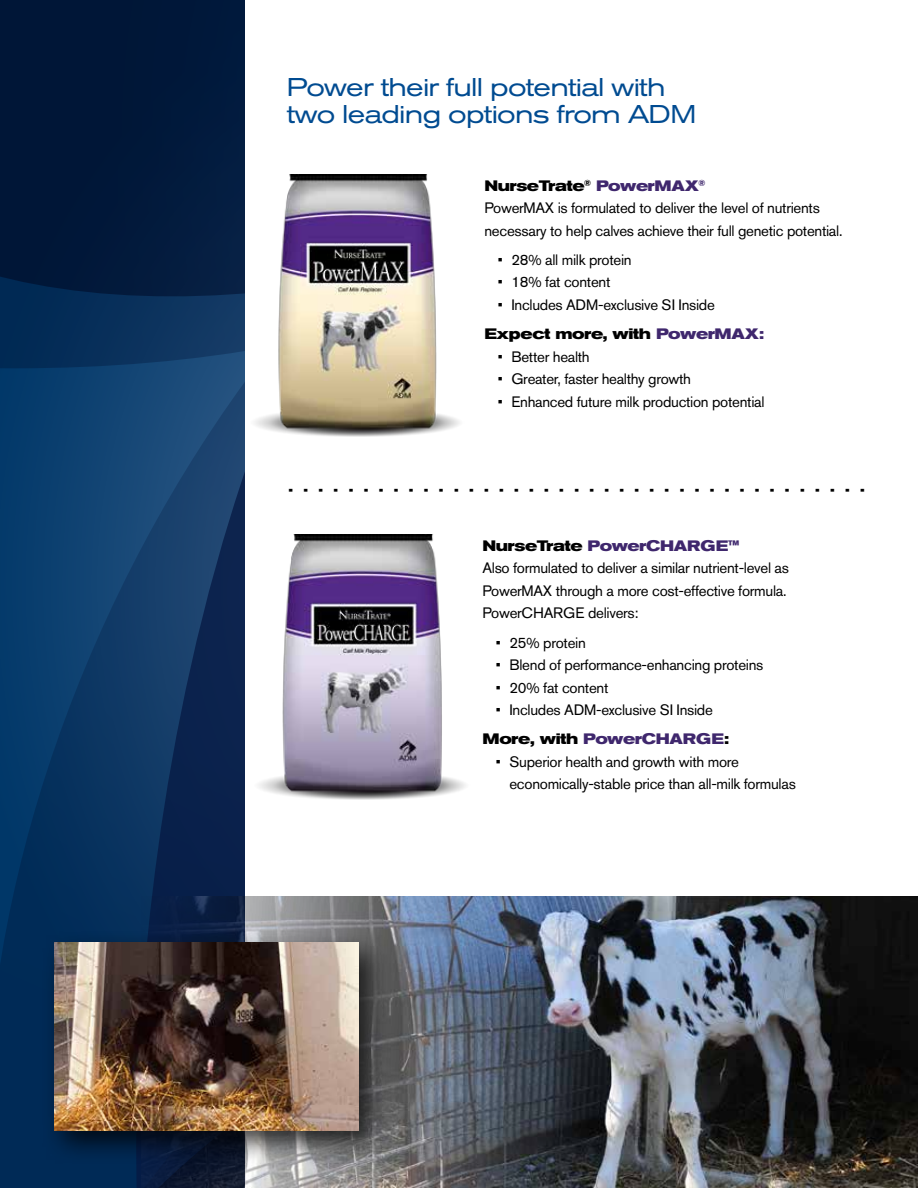
<style>
.page{position:relative;width:918px;height:1188px;background:#fff}
.page>*{position:absolute;margin:0;border:0;box-sizing:border-box;transform-origin:0 0}
.t1{font:expanded 25.5px/27px "Akzidenz Grotesk BE";letter-spacing:-.03em;color:#004b91}
.t2{font:15px/22.5px "Akzidenz Grotesk BE";letter-spacing:-.02em;color:#000}
.t3{font:700 expanded 15px "Akzidenz Grotesk BE";color:#000}
.s1{font-weight:700;font-stretch:expanded}
.s2{font-weight:700;font-stretch:expanded;color:#3f276d}
</style>
<div class="page">
<svg style="left:0;top:368px;width:245px;height:820px"></svg>
<svg style="left:0;top:0;width:245px;height:368px"></svg>
<svg style="left:135px;top:724px;width:110px;height:464px"></svg>
<img style="left:142px;top:896px;width:776px;height:292px">
<div style="left:42px;top:930px;width:350px;height:234px;background:#000;opacity:.75"></div>
<img style="left:54px;top:943px;width:304px;height:188px">
<img style="left:255px;top:174px;width:205px;height:263px">
<img style="left:259px;top:535px;width:207px;height:265px">
<h1 class="t1" style="left:287px;top:74px;width:411px">Power their full potential with two leading options from ADM</h1>
<p class="t2" style="left:484px;top:174px;width:359px"><span class="s1">NurseTrate</span><sup>®</sup> <span class="s2">PowerMAX</span><sup>®<br></sup>PowerMAX is formulated to deliver the level of nutrients necessary to help calves achieve their full genetic potential.</p>
<p class="t2" style="left:498px;top:248px;width:135px">• 28% all milk protein</p>
<p class="t2" style="left:498px;top:271px;width:114px">• 18% fat content</p>
<p class="t2" style="left:484px;top:290px;width:281px;line-height:29.2px;text-indent:14px">• Includes ADM-exclusive SI Inside<br><span class="s1">Expect more, with</span> <span class="s2">PowerMAX:</span></p>
<p class="t2" style="left:498px;top:345px;width:93px">• Better health</p>
<p class="t2" style="left:498px;top:367px;width:195px">• Greater, faster healthy growth</p>
<p class="t2" style="left:498px;top:390px;width:268px">• Enhanced future milk production potential</p>
<p class="t3" style="left:289px;top:481px;width:578px">· · · · · · · · · · · · · · · · · · · · · · · · · · · · · · · · · · · · · · ·</p>
<p class="t2" style="left:482px;top:534px;width:308px"><span class="s1">NurseTrate</span> <span class="s2">PowerCHARGE™<br></span>Also formulated to deliver a similar nutrient-level as PowerMAX through a more cost-effective formula.<br>PowerCHARGE delivers:</p>
<p class="t2" style="left:496px;top:631px;width:91px">• 25% protein</p>
<p class="t2" style="left:496px;top:654px;width:269px">• Blend of performance-enhancing proteins</p>
<p class="t2" style="left:496px;top:676px;width:114px">• 20% fat content</p>
<p class="t2" style="left:482px;top:695px;width:248px;line-height:29.2px;text-align:center">• Includes ADM-exclusive SI Inside<br><span class="s1">More, with</span> <span class="s2">PowerCHARGE</span><span class="s1">:</span></p>
<p class="t2" style="left:509px;top:750px;width:288px;text-indent:-14px">• Superior health and growth with more economically-stable price than all-milk formulas</p>
</div>
